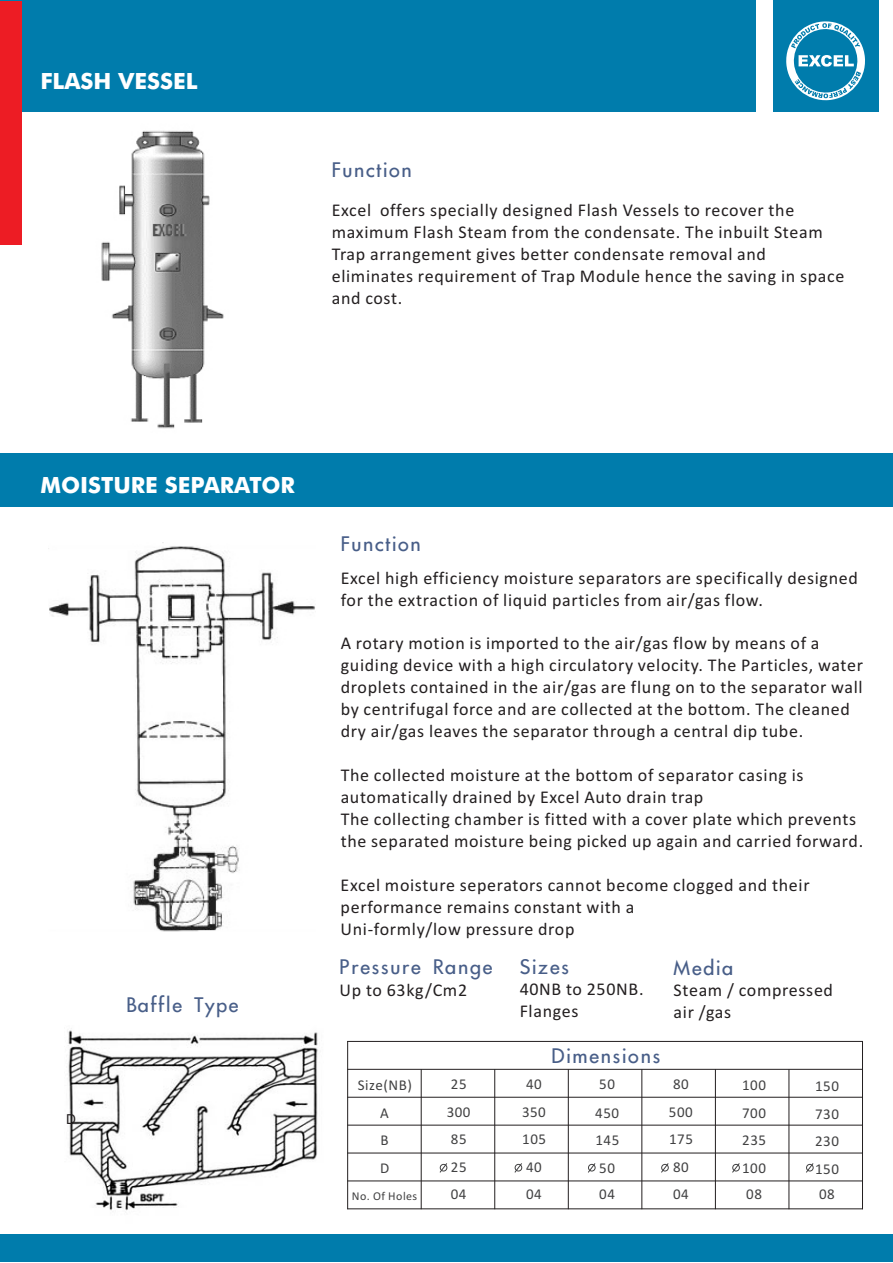
<style>
.page{position:relative;width:893px;height:1263px;background:#fff}
.page>*{position:absolute;margin:0;border:0;box-sizing:border-box;transform-origin:0 0}
.t1{font:700 22.35px "Futura BT";color:#fff}
.t2{font:21px "Intrepid";letter-spacing:.085em;color:#485e88}
.t3{font:18px/21.9px "Calibri";letter-spacing:.035em;color:#231f20}
.t4{font:15px "Calibri";letter-spacing:.035em;color:#414142}
.t5{font:13.65px "Arial";color:#231f20}
.t6{font:12px "Calibri";letter-spacing:.035em;color:#414142}
</style>
<div class="page">
<div style="left:0;top:453px;width:893px;height:54px;background:#007cac"></div>
<div style="left:0;top:0;width:755px;height:111px;background:#007cac"></div>
<div style="left:773px;top:0;width:105px;height:111px;background:#007cac"></div>
<svg style="left:786px;top:21px;width:79px;height:80px"></svg>
<div style="left:0;top:1235px;width:893px;height:27px;background:#007cac"></div>
<div style="left:0;top:1px;width:22px;height:244px;background:#ed1c24"></div>
<img style="left:49px;top:542px;width:266px;height:390px">
<img style="left:67px;top:1030px;width:251px;height:181px">
<hr style="left:347px;top:1041px;width:1px;height:168px;background:#231f20">
<hr style="left:421px;top:1069px;width:1px;height:140px;background:#231f20">
<hr style="left:494px;top:1069px;width:1px;height:140px;background:#231f20">
<hr style="left:568px;top:1069px;width:1px;height:140px;background:#231f20">
<hr style="left:641px;top:1069px;width:1px;height:140px;background:#231f20">
<hr style="left:715px;top:1069px;width:1px;height:140px;background:#231f20">
<hr style="left:789px;top:1069px;width:1px;height:140px;background:#231f20">
<hr style="left:862px;top:1041px;width:1px;height:168px;background:#231f20">
<hr style="left:347px;top:1208px;width:516px;height:1px;background:#231f20">
<hr style="left:347px;top:1180px;width:516px;height:1px;background:#231f20">
<hr style="left:347px;top:1153px;width:516px;height:1px;background:#231f20">
<hr style="left:347px;top:1125px;width:516px;height:1px;background:#231f20">
<hr style="left:347px;top:1097px;width:516px;height:1px;background:#231f20">
<hr style="left:347px;top:1069px;width:516px;height:1px;background:#231f20">
<hr style="left:347px;top:1041px;width:516px;height:1px;background:#231f20">
<svg style="left:439px;top:1163px;width:9px;height:10px"></svg>
<svg style="left:588px;top:1163px;width:8px;height:10px"></svg>
<svg style="left:514px;top:1163px;width:9px;height:10px"></svg>
<svg style="left:661px;top:1163px;width:8px;height:10px"></svg>
<svg style="left:732px;top:1163px;width:8px;height:10px"></svg>
<svg style="left:806px;top:1163px;width:8px;height:10px"></svg>
<img style="left:101px;top:130px;width:123px;height:299px">
<p class="t1" style="left:40px;top:72px;width:159px">FLASH VESSEL</p>
<p class="t2" style="left:332px;top:158px;width:82px">Function</p>
<p class="t3" style="left:332px;top:201px;width:514px">Excel offers specially designed Flash Vessels to recover the maximum Flash Steam from the condensate. The inbuilt Steam Trap arrangement gives better condensate removal and eliminates requirement of Trap Module hence the saving in space and cost.</p>
<p class="t1" style="left:40px;top:476px;width:256px">MOISTURE SEPARATOR</p>
<p class="t5" style="left:66px;top:1114px;width:11px">D</p>
<p class="t2" style="left:126px;top:993px;width:114px">Baffle Type</p>
<p class="t2" style="left:341px;top:532px;width:82px">Function</p>
<p class="t3" style="left:341px;top:568px;width:519px">Excel high efficiency moisture separators are specifically designed for the extraction of liquid particles from air/gas flow.</p>
<p class="t3" style="left:341px;top:634px;width:524px">A rotary motion is imported to the air/gas flow by means of a guiding device with a high circulatory velocity. The Particles, water droplets contained in the air/gas are flung on to the separator wall by centrifugal force and are collected at the bottom. The cleaned dry air/gas leaves the separator through a central dip tube.</p>
<p class="t3" style="left:341px;top:766px;width:524px">The collected moisture at the bottom of separator casing is automatically drained by Excel Auto drain trap<br>The collecting chamber is fitted with a cover plate which prevents the separated moisture being picked up again and carried forward.</p>
<p class="t3" style="left:341px;top:876px;width:470px">Excel moisture seperators cannot become clogged and their performance remains constant with a<br>Uni-formly/low pressure drop</p>
<p class="t2" style="left:340px;top:954px;width:154px">Pressure Range</p>
<p class="t2" style="left:520px;top:955px;width:51px">Sizes</p>
<p class="t2" style="left:674px;top:956px;width:61px">Media</p>
<p class="t3" style="left:340px;top:980px;width:129px">Up to 63kg/Cm2</p>
<p class="t3" style="left:520px;top:979px;width:125px">40NB to 250NB.<br>Flanges</p>
<p class="t3" style="left:674px;top:981px;width:161px">Steam / compressed air /gas</p>
<p class="t2" style="left:551px;top:1044px;width:110px">Dimensions</p>
<p class="t4" style="left:358px;top:1078px;width:56px">Size(NB)</p>
<p class="t4" style="left:451px;top:1078px;width:17px">25</p>
<p class="t4" style="left:526px;top:1078px;width:17px">40</p>
<p class="t4" style="left:599px;top:1078px;width:17px">50</p>
<p class="t4" style="left:673px;top:1078px;width:17px">80</p>
<p class="t4" style="left:742px;top:1079px;width:25px">100</p>
<p class="t4" style="left:815px;top:1079px;width:25px">150</p>
<p class="t4" style="left:380px;top:1107px;width:10px">A</p>
<p class="t4" style="left:447px;top:1106px;width:25px">300</p>
<p class="t4" style="left:522px;top:1106px;width:25px">350</p>
<p class="t4" style="left:595px;top:1106px;width:25px">450</p>
<p class="t4" style="left:669px;top:1106px;width:25px">500</p>
<p class="t4" style="left:742px;top:1107px;width:25px">700</p>
<p class="t4" style="left:815px;top:1108px;width:25px">730</p>
<p class="t4" style="left:381px;top:1134px;width:10px">B</p>
<p class="t4" style="left:451px;top:1133px;width:17px">85</p>
<p class="t4" style="left:522px;top:1133px;width:25px">105</p>
<p class="t4" style="left:595px;top:1133px;width:25px">145</p>
<p class="t4" style="left:669px;top:1133px;width:25px">175</p>
<p class="t4" style="left:742px;top:1134px;width:25px">235</p>
<p class="t4" style="left:815px;top:1135px;width:25px">230</p>
<p class="t4" style="left:380px;top:1162px;width:11px">D</p>
<p class="t4" style="left:451px;top:1161px;width:17px">25</p>
<p class="t4" style="left:526px;top:1161px;width:17px">40</p>
<p class="t4" style="left:599px;top:1161px;width:17px">50</p>
<p class="t4" style="left:673px;top:1161px;width:17px">80</p>
<p class="t4" style="left:742px;top:1162px;width:25px">100</p>
<p class="t4" style="left:815px;top:1162px;width:25px">150</p>
<p class="t6" style="left:352px;top:1191px;width:67px">No. Of Holes</p>
<p class="t4" style="left:451px;top:1188px;width:17px">04</p>
<p class="t4" style="left:526px;top:1188px;width:17px">04</p>
<p class="t4" style="left:599px;top:1188px;width:17px">04</p>
<p class="t4" style="left:673px;top:1188px;width:17px">04</p>
<p class="t4" style="left:746px;top:1188px;width:17px">08</p>
<p class="t4" style="left:819px;top:1188px;width:17px">08</p>
</div>
